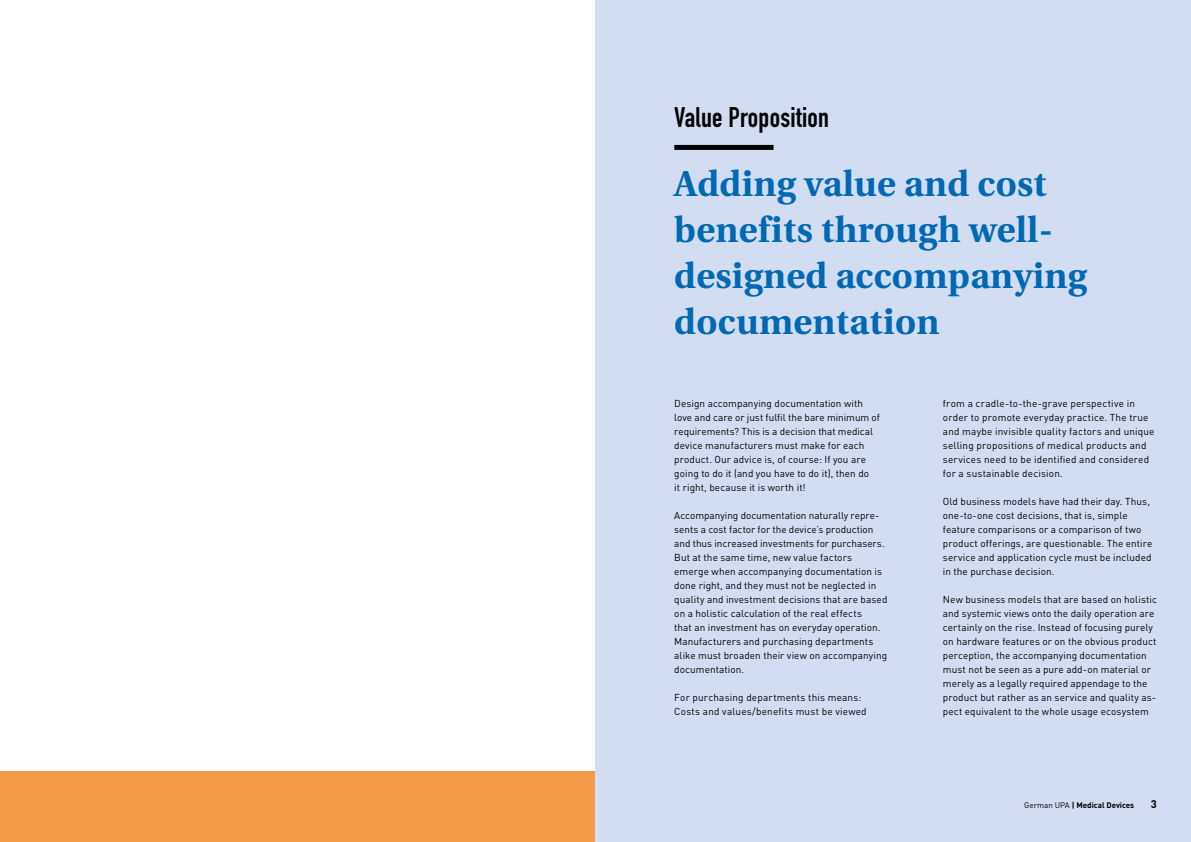
<style>
.page{position:relative;width:1191px;height:842px;background:#fff}
.page>*{position:absolute;margin:0;border:0;box-sizing:border-box;transform-origin:0 0}
.t1{font:700 36px/46px "Heuristica";letter-spacing:.01em;color:#0069b4}
.t2{font:700 28px "DIN Condensed";letter-spacing:.01em;color:#000}
.t3{font:700 11px "DIN Pro";color:#000}
.t4{font:10px/14px "DIN Pro";letter-spacing:.005em;color:#000}
.t5{font:700 8px "DIN Pro";color:#000}
.s1{font-weight:400}
</style>
<div class="page">
<div style="left:0;top:771px;width:1191px;height:71px;background:#f39b47"></div>
<div style="left:595px;top:0;width:596px;height:842px;background:#d3ddf2"></div>
<div style="left:674px;top:145px;width:99px;height:5px;background:#000"></div>
<h2 class="t2" style="left:674px;top:99px;width:156px">Value Proposition</h2>
<h1 class="t1" style="left:674px;top:160px;width:414px">Adding value and cost benefits through well&shy;designed accompanying documentation</h1>
<p class="t4" style="left:674px;top:396px;width:207px">Design accompanying documentation with love and care or just fulfil the bare minimum of requirements? This is a decision that medical device manufacturers must make for each product. Our advice is, of course: If you are going to do it (and you have to do it), then do<br>it right, because it is worth it!</p>
<p class="t4" style="left:674px;top:508px;width:215px">Accompanying documentation naturally repre&shy;sents a cost factor for the device’s production and thus increased investments for purchasers.<br>But at the same time, new value factors emerge when accompanying documentation is done right, and they must not be neglected in quality and investment decisions that are based on a holistic calculation of the real effects<br>that an investment has on everyday operation.<br>Manufacturers and purchasing departments alike must broaden their view on accompanying documentation.</p>
<p class="t4" style="left:674px;top:690px;width:194px">For purchasing departments this means:<br>Costs and values/benefits must be viewed</p>
<p class="t4" style="left:943px;top:396px;width:213px">from a cradle-to-the-grave perspective in order to promote everyday practice. The true and maybe invisible quality factors and unique selling propositions of medical products and services need to be identified and considered for a sustainable decision.</p>
<p class="t4" style="left:943px;top:494px;width:211px">Old business models have had their day. Thus, one-to-one cost decisions, that is, simple feature comparisons or a comparison of two product offerings, are questionable. The entire service and application cycle must be included in the purchase decision.</p>
<p class="t4" style="left:943px;top:592px;width:215px">New business models that are based on holistic and systemic views onto the daily operation are certainly on the rise. Instead of focusing purely on hardware features or on the obvious product perception, the accompanying documentation must not be seen as a pure add-on material or merely as a legally required appendage to the product but rather as an service and quality as&shy;pect equivalent to the whole usage ecosystem</p>
<p class="t5" style="left:1024px;top:799px;width:111px"><span class="s1">German UPA</span> | Medical Devices</p>
<p class="t3" style="left:1151px;top:796px;width:7px">3</p>
</div>
